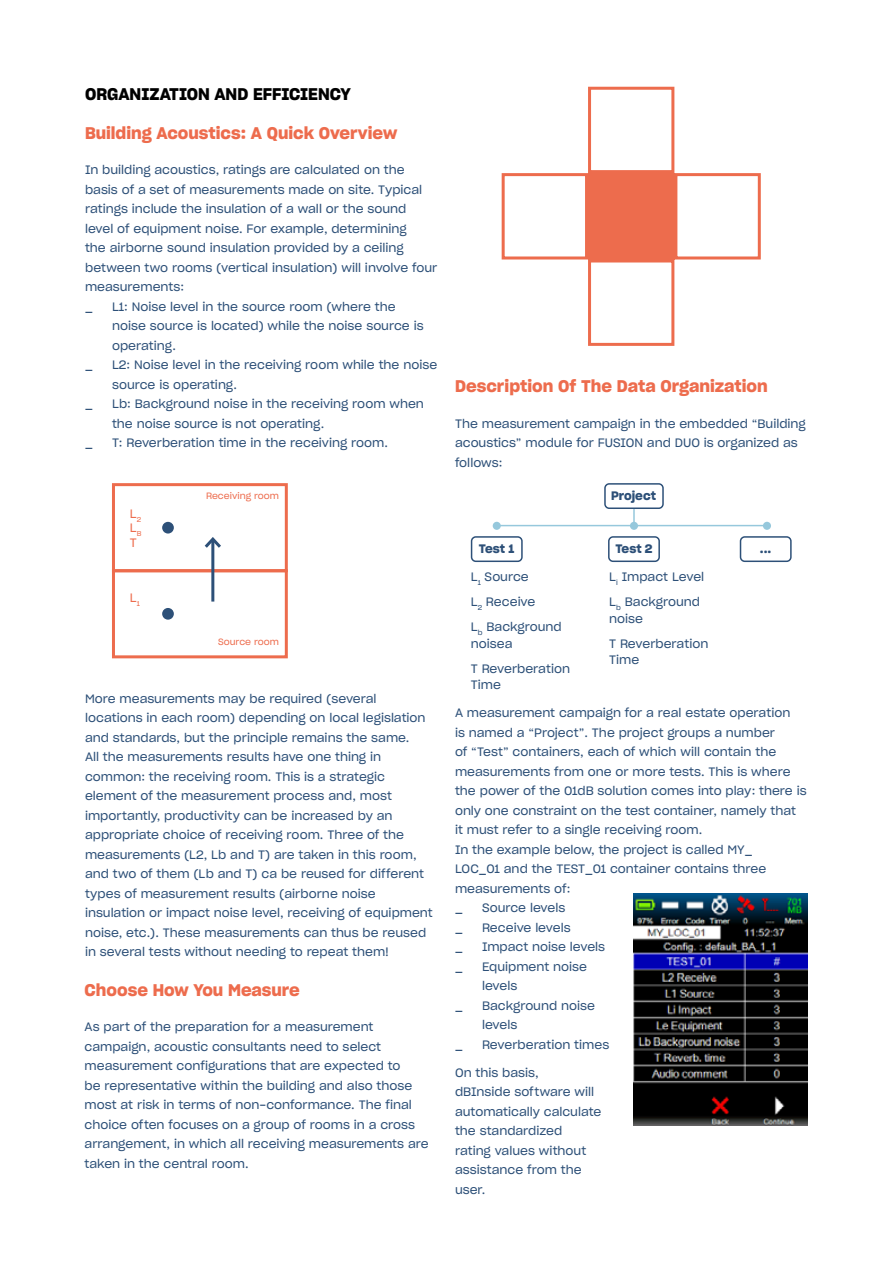
<style>
.page{position:relative;width:893px;height:1263px;background:#fff}
.page>*{position:absolute;margin:0;border:0;box-sizing:border-box;transform-origin:0 0}
.t1{font:16.5px "Sharp Grotesk Semi Bold 20";color:#ed6c4d}
.t2{font:16.5px "Sharp Grotesk Semi Bold 20";color:#000}
.t3{font:12px/19.5px "Sharp Grotesk Book 20";color:#2d5078}
.t4{font:12px "Sharp Grotesk Semi Bold 20";color:#2d5078}
.t5{font:12px/14.4px "Sharp Grotesk Book 20";color:#ed6c4d;text-align:justify}
.t6{font:9px "Sharp Grotesk Book 20";color:#ed6c4d}
</style>
<div class="page">
<div style="left:112px;top:483px;width:176px;height:89px;border:3px solid #ed6c4d"></div>
<div style="left:112px;top:569px;width:176px;height:89px;border:3px solid #ed6c4d"></div>
<div style="left:162px;top:608px;width:12px;height:12px;background:#2d5078;border-radius:50%"></div>
<div style="left:162px;top:522px;width:12px;height:11px;background:#2d5078;border-radius:50%"></div>
<hr style="left:211px;top:539px;width:3px;height:62px;background:#2d5078">
<svg style="left:204px;top:537px;width:17px;height:14px"></svg>
<div style="left:588px;top:173px;width:86px;height:86px;background:#ed6c4d"></div>
<div style="left:588px;top:87px;width:86px;height:86px;border:3px solid #ed6c4d"></div>
<div style="left:674px;top:173px;width:87px;height:86px;border:3px solid #ed6c4d"></div>
<div style="left:502px;top:173px;width:86px;height:86px;border:3px solid #ed6c4d"></div>
<div style="left:588px;top:259px;width:86px;height:87px;border:3px solid #ed6c4d"></div>
<div style="left:604px;top:483px;width:60px;height:26px;border:2px solid #2d5078;border-radius:4px"></div>
<div style="left:471px;top:536px;width:52px;height:26px;border:2px solid #2d5078;border-radius:4px"></div>
<div style="left:608px;top:536px;width:52px;height:26px;border:2px solid #2d5078;border-radius:4px"></div>
<div style="left:740px;top:536px;width:52px;height:26px;border:2px solid #2d5078;border-radius:4px"></div>
<hr style="left:499px;top:525px;width:269px;height:1px;background:#96c8dc">
<div style="left:493px;top:522px;width:8px;height:8px;background:#96c8dc;border-radius:50%"></div>
<div style="left:630px;top:522px;width:8px;height:8px;background:#96c8dc;border-radius:50%"></div>
<div style="left:763px;top:522px;width:8px;height:8px;background:#96c8dc;border-radius:50%"></div>
<svg style="left:633px;top:509px;width:2px;height:13px"></svg>
<img style="left:633px;top:893px;width:174px;height:233px">
<h1 class="t2" style="left:85px;top:81px;width:267px">ORGANIZATION AND EFFICIENCY</h1>
<h1 class="t1" style="left:85px;top:120px;width:314px">Building Acoustics: A Quick Overview</h1>
<p class="t3" style="left:85px;top:160px;width:354px">In building acoustics, ratings are calculated on the basis of a set of measurements made on site. Typical ratings include the insulation of a wall or the sound level of equipment noise. For example, determining<br>the airborne sound insulation provided by a ceiling between two rooms (vertical insulation) will involve four measurements:<br>_</p>
<p class="t3" style="left:112px;top:296px;width:313px">L1: Noise level in the source room (where the noise source is located) while the noise source is operating.</p>
<p class="t3" style="left:85px;top:355px;width:9px">_</p>
<p class="t3" style="left:112px;top:355px;width:327px">L2: Noise level in the receiving room while the noise source is operating.</p>
<p class="t3" style="left:85px;top:394px;width:9px">_</p>
<p class="t3" style="left:112px;top:394px;width:313px">Lb: Background noise in the receiving room when the noise source is not operating.</p>
<p class="t3" style="left:85px;top:433px;width:9px">_</p>
<p class="t3" style="left:112px;top:433px;width:278px">T: Reverberation time in the receiving room.</p>
<p class="t5" style="left:130px;top:506px;width:13px">L<sub>2<br></sub>L<sub>B </sub>T</p>
<p class="t5" style="left:130px;top:589px;width:12px">L<sub>1</sub></p>
<p class="t6" style="left:206px;top:488px;width:74px">Receiving room</p>
<p class="t6" style="left:218px;top:635px;width:62px">Source room</p>
<p class="t3" style="left:85px;top:688px;width:349px">More measurements may be required (several locations in each room) depending on local legislation and standards, but the principle remains the same.<br>All the measurements results have one thing in common: the receiving room. This is a strategic element of the measurement process and, most importantly, productivity can be increased by an appropriate choice of receiving room. Three of the measurements (L2, Lb and T) are taken in this room, and two of them (Lb and T) ca be reused for different types of measurement results (airborne noise insulation or impact noise level, receiving of equipment noise, etc.). These measurements can thus be reused in several tests without needing to repeat them!</p>
<h1 class="t1" style="left:85px;top:976px;width:217px">Choose How You Measure</h1>
<p class="t3" style="left:85px;top:1016px;width:346px">As part of the preparation for a measurement campaign, acoustic consultants need to select measurement configurations that are expected to<br>be representative within the building and also those most at risk in terms of non-conformance. The final choice often focuses on a group of rooms in a cross arrangement, in which all receiving measurements are taken in the central room.</p>
<h1 class="t1" style="left:455px;top:373px;width:314px">Description Of The Data Organization</h1>
<p class="t3" style="left:455px;top:413px;width:352px">The measurement campaign in the embedded “Building acoustics” module for FUSION and DUO is organized as follows:</p>
<p class="t4" style="left:611px;top:486px;width:47px">Project</p>
<p class="t4" style="left:479px;top:539px;width:37px">Test 1</p>
<p class="t4" style="left:615px;top:539px;width:39px">Test 2</p>
<p class="t4" style="left:760px;top:539px;width:13px">...</p>
<p class="t3" style="left:471px;top:563px;width:92px;line-height:25px">L<sub>1</sub> Source<br>L<sub>2</sub> Receive<br>L<sub>b</sub> Background</p>
<p class="t3" style="left:471px;top:630px;width:101px;line-height:25px">noisea<br>T Reverberation</p>
<p class="t3" style="left:471px;top:674px;width:32px">Time</p>
<p class="t3" style="left:609px;top:563px;width:97px;line-height:25px">L<sub>i</sub> Impact Level<br>L<sub>b</sub> Background</p>
<p class="t3" style="left:609px;top:605px;width:101px;line-height:25px">noise<br>T Reverberation</p>
<p class="t3" style="left:609px;top:649px;width:32px">Time</p>
<p class="t3" style="left:455px;top:702px;width:353px">A measurement campaign for a real estate operation<br>is named a “Project”. The project groups a number<br>of “Test” containers, each of which will contain the measurements from one or more tests. This is where the power of the 01dB solution comes into play: there is only one constraint on the test container, namely that it must refer to a single receiving room.<br>In the example below, the project is called MY_<br>LOC_01 and the TEST_01 container contains three measurements of:<br>_</p>
<p class="t3" style="left:482px;top:897px;width:85px">Source levels</p>
<p class="t3" style="left:455px;top:917px;width:9px">_</p>
<p class="t3" style="left:482px;top:917px;width:90px">Receive levels</p>
<p class="t3" style="left:455px;top:936px;width:9px">_</p>
<p class="t3" style="left:482px;top:936px;width:125px">Impact noise levels</p>
<p class="t3" style="left:455px;top:956px;width:9px">_</p>
<p class="t3" style="left:482px;top:956px;width:107px">Equipment noise levels</p>
<p class="t3" style="left:455px;top:995px;width:9px">_</p>
<p class="t3" style="left:482px;top:995px;width:115px">Background noise levels</p>
<p class="t3" style="left:455px;top:1034px;width:9px">_</p>
<p class="t3" style="left:482px;top:1034px;width:129px">Reverberation times</p>
<p class="t3" style="left:455px;top:1062px;width:148px">On this basis,<br>dBInside software will automatically calculate the standardized<br>rating values without assistance from the user.</p>
</div>
